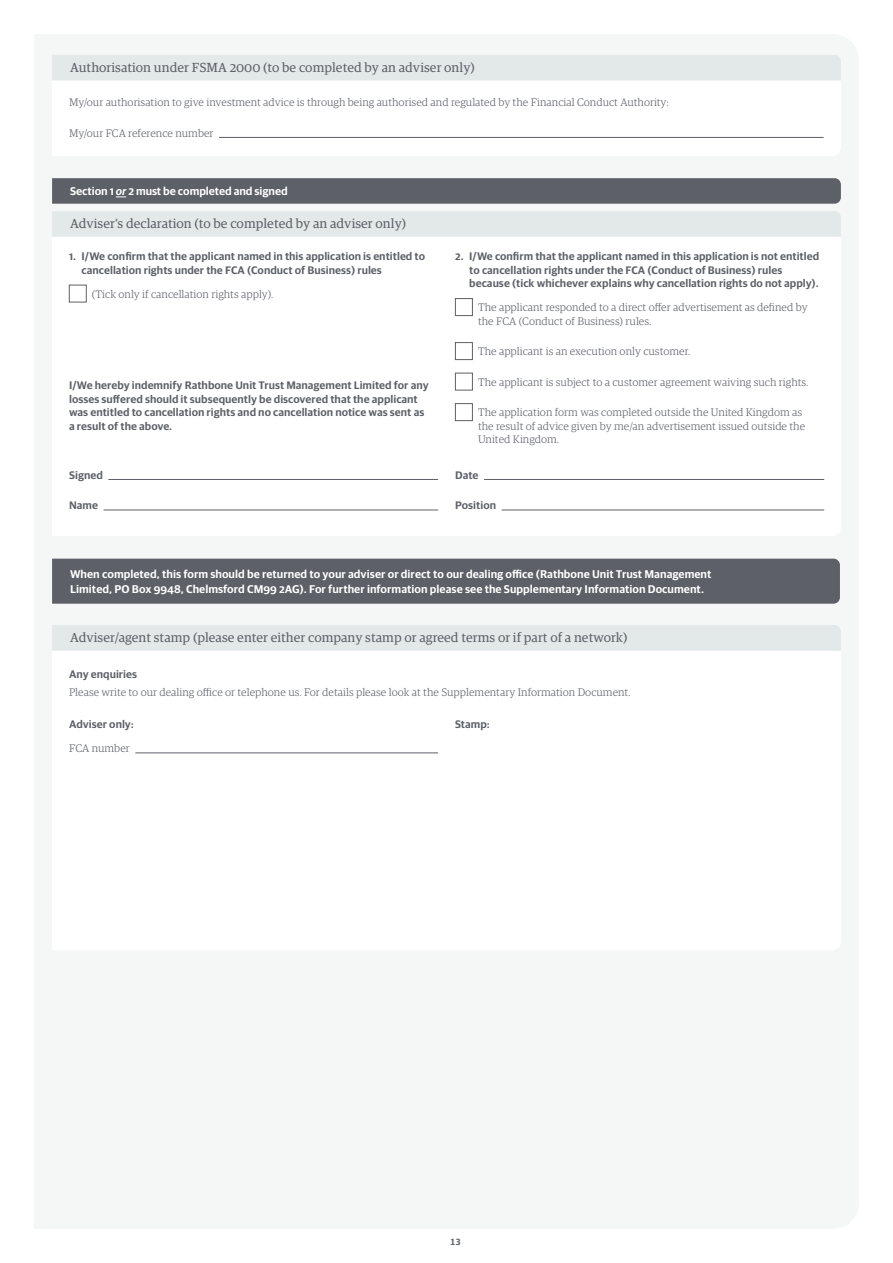
<style>
.page{position:relative;width:893px;height:1263px;background:#fff}
.page>*{position:absolute;margin:0;border:0;box-sizing:border-box;transform-origin:0 0}
.name_of_section{font:13.2px "Guardian RTB Egyp";color:#5d6067}
.t1{font:600 11.25px "Guardian RTB Sans";color:#fff}
.t2{font:300 10.95px/13.5px "Guardian RTB Egyp";color:#5d6067}
.t3{font:600 10.95px/13.5px "Guardian RTB Sans";color:#5d6067}
.t4{font:600 9px "Guardian RTB Sans";color:#5d6067}
.s1{font-style:italic}
</style>
<div class="page">
<div style="left:455px;top:298px;width:18px;height:18px;background:#fff;border:1px solid #5d6067"></div>
<div style="left:455px;top:342px;width:18px;height:18px;background:#fff;border:1px solid #5d6067"></div>
<div style="left:455px;top:373px;width:18px;height:17px;background:#fff;border:1px solid #5d6067"></div>
<div style="left:455px;top:403px;width:18px;height:18px;background:#fff;border:1px solid #5d6067"></div>
<hr style="left:108px;top:479px;width:330px;height:1px;background:#5d6067">
<hr style="left:104px;top:510px;width:334px;height:1px;background:#5d6067">
<hr style="left:484px;top:479px;width:340px;height:1px;background:#5d6067">
<hr style="left:502px;top:510px;width:322px;height:1px;background:#5d6067">
<svg style="left:52px;top:178px;width:789px;height:26px;background:#606369"></svg>
<div style="left:52px;top:211px;width:789px;height:26px;background:#e3e8e8"></div>
<div style="left:52px;top:559px;width:788px;height:45px;background:#5d6067"></div>
<hr style="left:135px;top:753px;width:303px;height:1px;background:#5d6067">
<div style="left:52px;top:625px;width:789px;height:26px;background:#e3e8e8"></div>
<svg style="left:52px;top:80px;width:789px;height:57px"></svg>
<hr style="left:219px;top:137px;width:605px;height:1px;background:#5d6067">
<div style="left:52px;top:55px;width:789px;height:25px;background:#e3e8e8"></div>
<p class="name_of_section" style="left:70px;top:58px;width:406px">Authorisation under FSMA 2000 (to be completed by an adviser only)</p>
<p class="t2" style="left:69px;top:95px;width:601px">My/our authorisation to give investment advice is through being authorised and regulated by the Financial Conduct Authority:</p>
<p class="t2" style="left:69px;top:125px;width:146px">My/our FCA reference number</p>
<p class="t1" style="left:70px;top:183px;width:219px">Section 1 <span class="s1">or</span> 2 must be completed and signed</p>
<p class="name_of_section" style="left:70px;top:214px;width:337px">Adviser’s declaration (to be completed by an adviser only)</p>
<p class="t3" style="left:82px;top:249px;width:345px;text-indent:-13px">1. I/We confirm that the applicant named in this application is entitled to cancellation rights under the FCA (Conduct of Business) rules</p>
<p class="t2" style="left:92px;top:287px;width:183px">(Tick only if cancellation rights apply).</p>
<p class="t3" style="left:69px;top:378px;width:361px">I/We hereby indemnify Rathbone Unit Trust Management Limited for any losses suffered should it subsequently be discovered that the applicant was entitled to cancellation rights and no cancellation notice was sent as a result of the above.</p>
<p class="t3" style="left:69px;top:467px;width:35px">Signed</p>
<p class="t3" style="left:69px;top:498px;width:30px">Name</p>
<p class="t3" style="left:469px;top:249px;width:351px;text-indent:-14px">2. I/We confirm that the applicant named in this application is not entitled to cancellation rights under the FCA (Conduct of Business) rules because (tick whichever explains why cancellation rights do not apply).</p>
<p class="t2" style="left:478px;top:300px;width:331px">The applicant responded to a direct offer advertisement as defined by the FCA (Conduct of Business) rules.</p>
<p class="t2" style="left:478px;top:344px;width:214px">The applicant is an execution only customer.</p>
<p class="t2" style="left:478px;top:375px;width:332px">The applicant is subject to a customer agreement waiving such rights.</p>
<p class="t2" style="left:478px;top:405px;width:329px">The application form was completed outside the United Kingdom as the result of advice given by me/an advertisement issued outside the<br>United Kingdom.</p>
<p class="t3" style="left:455px;top:467px;width:25px">Date</p>
<p class="t3" style="left:455px;top:498px;width:42px">Position</p>
<p class="t1" style="left:70px;top:566px;width:643px">When completed, this form should be returned to your adviser or direct to our dealing office (Rathbone Unit Trust Management</p>
<p class="t1" style="left:70px;top:581px;width:635px">Limited, PO Box 9948, Chelmsford CM99 2AG). For further information please see the Supplementary Information Document.</p>
<p class="name_of_section" style="left:70px;top:628px;width:559px">Adviser/agent stamp (please enter either company stamp or agreed terms or if part of a network)</p>
<p class="t3" style="left:69px;top:666px;width:70px">Any enquiries</p>
<p class="t2" style="left:69px;top:685px;width:563px">Please write to our dealing office or telephone us. For details please look at the Supplementary Information Document.</p>
<p class="t3" style="left:69px;top:716px;width:66px">Adviser only:</p>
<p class="t2" style="left:69px;top:741px;width:62px">FCA number</p>
<p class="t3" style="left:455px;top:716px;width:36px">Stamp:</p>
<p class="t4" style="left:450px;top:1235px;width:12px">13</p>
</div>
